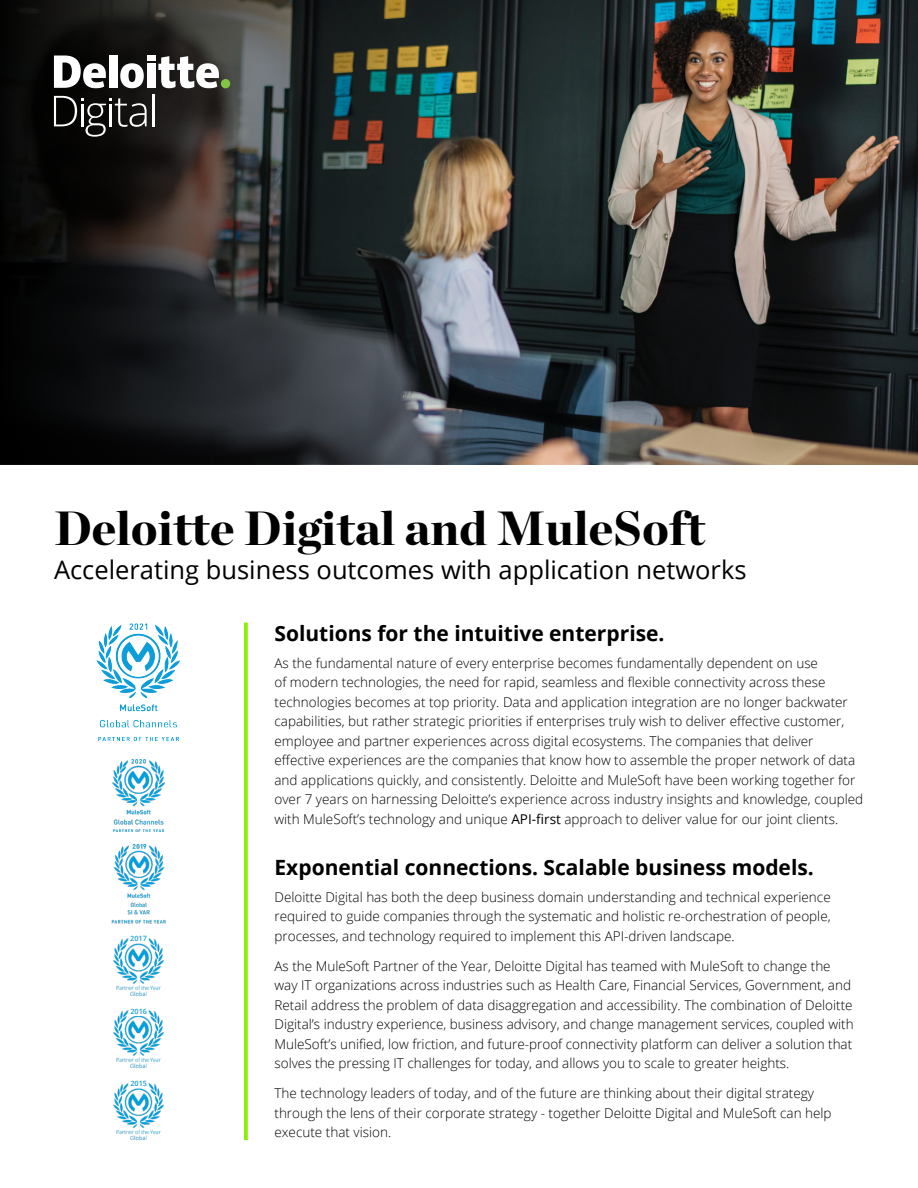
<style>
.page{position:relative;width:918px;height:1188px;background:#fff}
.page>*{position:absolute;margin:0;border:0;box-sizing:border-box;transform-origin:0 0}
.t1{font:900 48px "Chronicle Display";color:#000}
.t2{font:25.5px "Open Sans";color:#000}
.t3{font:700 21px "Open Sans";color:#000}
.t4{font:300 13.5px/19.5px "Open Sans";color:#000}
.t5{font:600 7.35px "Open Sans";color:#1a9ed9}
.s1{font-weight:400}
</style>
<div class="page">
<svg style="left:244px;top:623px;width:4px;height:517px;background:#8df20f"></svg>
<img style="left:0;top:0;width:918px;height:465px">
<svg style="left:0;top:0;width:459px;height:464px;background:#2c2e2e"></svg>
<div style="left:221px;top:79px;width:9px;height:9px;background:#81c342;border-radius:50%"></div>
<div style="left:109px;top:55px;width:8px;height:33px;background:#fff"></div>
<svg style="left:120px;top:63px;width:24px;height:25px"></svg>
<div style="left:147px;top:64px;width:8px;height:24px;background:#fff"></div>
<div style="left:147px;top:55px;width:8px;height:6px;background:#fff"></div>
<svg style="left:158px;top:56px;width:61px;height:32px"></svg>
<svg style="left:54px;top:56px;width:52px;height:32px"></svg>
<hr style="left:152px;top:94px;width:2px;height:32px;background:#fff">
<svg style="left:54px;top:96px;width:93px;height:41px;background:#3c3b3a"></svg>
<img style="left:111px;top:843px;width:55px;height:81px">
<img style="left:113px;top:938px;width:51px;height:57px">
<div style="left:130px;top:933px;width:17px;height:10px;background:#fff"></div>
<img style="left:113px;top:1010px;width:51px;height:57px">
<div style="left:130px;top:1006px;width:17px;height:10px;background:#fff"></div>
<img style="left:113px;top:1083px;width:51px;height:57px">
<div style="left:130px;top:1078px;width:17px;height:10px;background:#fff"></div>
<img style="left:96px;top:623px;width:84px;height:119px">
<img style="left:113px;top:759px;width:52px;height:72px">
<p class="t1" style="left:54px;top:489px;width:653px">Deloitte Digital and MuleSoft</p>
<p class="t2" style="left:54px;top:553px;width:694px">Accelerating business outcomes with application networks</p>
<p class="t3" style="left:274px;top:618px;width:392px">Solutions for the intuitive enterprise.</p>
<p class="t4" style="left:274px;top:653px;width:590px">As the fundamental nature of every enterprise becomes fundamentally dependent on use<br>of modern technologies, the need for rapid, seamless and flexible connectivity across these technologies becomes at top priority. Data and application integration are no longer backwater capabilities, but rather strategic priorities if enterprises truly wish to deliver effective customer, employee and partner experiences across digital ecosystems. The companies that deliver effective experiences are the companies that know how to assemble the proper network of data and applications quickly, and consistently. Deloitte and MuleSoft have been working together for over 7 years on harnessing Deloitte’s experience across industry insights and knowledge, coupled with MuleSoft’s technology and unique <span class="s1">API-first</span> approach to deliver value for our joint clients.</p>
<p class="t3" style="left:274px;top:852px;width:541px">Exponential connections. Scalable business models.</p>
<p class="t4" style="left:274px;top:887px;width:558px;text-align:justify">Deloitte Digital has both the deep business domain understanding and technical experience required to guide companies through the systematic and holistic re-orchestration of people, processes, and technology required to implement this API-driven landscape.</p>
<p class="t4" style="left:274px;top:956px;width:581px">As the MuleSoft Partner of the Year, Deloitte Digital has teamed with MuleSoft to change the way IT organizations across industries such as Health Care, Financial Services, Government, and Retail address the problem of data disaggregation and accessibility. The combination of Deloitte Digital’s industry experience, business advisory, and change management services, coupled with MuleSoft’s unified, low friction, and future-proof connectivity platform can deliver a solution that solves the pressing IT challenges for today, and allows you to scale to greater heights.</p>
<p class="t4" style="left:274px;top:1083px;width:559px">The technology leaders of today, and of the future are thinking about their digital strategy through the lens of their corporate strategy - together Deloitte Digital and MuleSoft can help execute that vision.</p>
<p class="t5" style="left:130px;top:933px;width:18px">2017</p>
<p class="t5" style="left:130px;top:1006px;width:18px">2016</p>
<p class="t5" style="left:130px;top:1078px;width:18px">2015</p>
</div>
